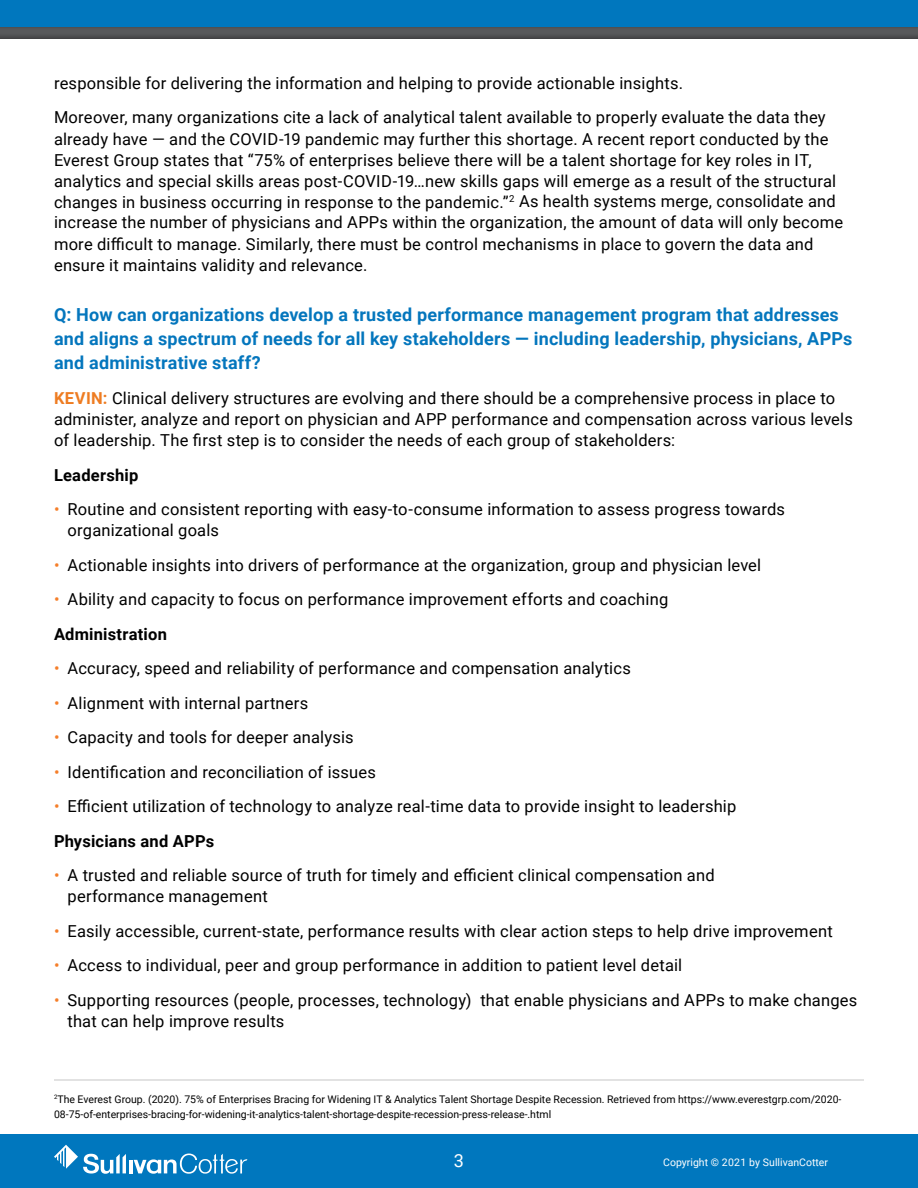
<style>
.page{position:relative;width:918px;height:1188px;background:#fff}
.page>*{position:absolute;margin:0;border:0;box-sizing:border-box;transform-origin:0 0}
.t1{font:700 18px/24px "Roboto";letter-spacing:.01em;color:#0476bd}
.t2{font:18px "Roboto";color:#fff}
.t3{font:16.5px/21px "Roboto";letter-spacing:.01em;color:#000}
.t4{font:700 16.5px "Roboto";letter-spacing:.015em;color:#000}
.t5{font:10.5px/15px "Roboto";color:#000}
.t6{font:10.5px "Roboto";color:#fff}
.s1{font-weight:700;color:#ee7c22}
.s2{color:#f57e29}
.s3{font-weight:700}
</style>
<div class="page">
<div style="left:0;top:26px;width:918px;height:12px;background:#565658"></div>
<div style="left:0;top:0;width:918px;height:27px;background:#0077be"></div>
<div style="left:0;top:1134px;width:918px;height:54px;background:#0077be"></div>
<svg style="left:54px;top:1145px;width:194px;height:29px"></svg>
<hr style="left:54px;top:1079px;width:810px;height:2px;background:#d9d9d9">
<p class="t3" style="left:54px;top:65px;width:773px;line-height:34.5px">responsible for delivering the information and helping to provide actionable insights.<br>Moreover, many organizations cite a lack of analytical talent available to properly evaluate the data they</p>
<p class="t3" style="left:54px;top:128px;width:791px">already have — and the COVID-19 pandemic may further this shortage. A recent report conducted by the Everest Group states that “75% of enterprises believe there will be a talent shortage for key roles in IT, analytics and special skills areas post-COVID-19…new skills gaps will emerge as a result of the structural changes in business occurring in response to the pandemic.”<sup>2</sup> As health systems merge, consolidate and increase the number of physicians and APPs within the organization, the amount of data will only become more difficult to manage. Similarly, there must be control mechanisms in place to govern the data and ensure it maintains validity and relevance.</p>
<p class="t1" style="left:54px;top:302px;width:800px">Q: How can organizations develop a trusted performance management program that addresses and aligns a spectrum of needs for all key stakeholders — including leadership, physicians, APPs and administrative staff?</p>
<p class="t3" style="left:54px;top:387px;width:800px"><span class="s1">KEVIN:</span> Clinical delivery structures are evolving and there should be a comprehensive process in place to administer, analyze and report on physician and APP performance and compensation across various levels of leadership. The first step is to consider the needs of each group of stakeholders:</p>
<p class="t4" style="left:54px;top:463px;width:86px">Leadership</p>
<p class="t3" style="left:67px;top:498px;width:719px;text-indent:-13px"><span class="s2">•</span> Routine and consistent reporting with easy-to-consume information to assess progress towards organizational goals</p>
<p class="t3" style="left:54px;top:554px;width:709px"><span class="s2">•</span> Actionable insights into drivers of performance at the organization, group and physician level</p>
<p class="t3" style="left:54px;top:581px;width:616px;line-height:34.5px"><span class="s2">•</span> Ability and capacity to focus on performance improvement efforts and coaching<br><span class="s3">Administration</span></p>
<p class="t3" style="left:54px;top:657px;width:578px"><span class="s2">•</span> Accuracy, speed and reliability of performance and compensation analytics</p>
<p class="t3" style="left:54px;top:692px;width:256px"><span class="s2">•</span> Alignment with internal partners</p>
<p class="t3" style="left:54px;top:726px;width:301px"><span class="s2">•</span> Capacity and tools for deeper analysis</p>
<p class="t3" style="left:54px;top:761px;width:323px"><span class="s2">•</span> Identification and reconciliation of issues</p>
<p class="t3" style="left:54px;top:788px;width:684px;line-height:34.5px"><span class="s2">•</span> Efficient utilization of technology to analyze real-time data to provide insight to leadership<br><span class="s3">Physicians and APPs</span></p>
<p class="t3" style="left:67px;top:864px;width:649px;text-indent:-13px"><span class="s2">•</span> A trusted and reliable source of truth for timely and efficient clinical compensation and performance management</p>
<p class="t3" style="left:54px;top:920px;width:780px"><span class="s2">•</span> Easily accessible, current-state, performance results with clear action steps to help drive improvement</p>
<p class="t3" style="left:54px;top:954px;width:630px"><span class="s2">•</span> Access to individual, peer and group performance in addition to patient level detail</p>
<p class="t3" style="left:67px;top:989px;width:791px;text-indent:-13px"><span class="s2">•</span> Supporting resources (people, processes, technology) that enable physicians and APPs to make changes that can help improve results</p>
<p class="t5" style="left:54px;top:1091px;width:789px"><sup>2</sup>The Everest Group. (2020). 75% of Enterprises Bracing for Widening IT &amp; Analytics Talent Shortage Despite Recession. Retrieved from https://www.everestgrp.com/2020-<br>08-75-of-enterprises-bracing-for-widening-it-analytics-talent-shortage-despite-recession-press-release-.html</p>
<p class="t2" style="left:454px;top:1148px;width:12px">3</p>
<p class="t6" style="left:663px;top:1154px;width:166px">Copyright © 2021 by SullivanCotter</p>
</div>
